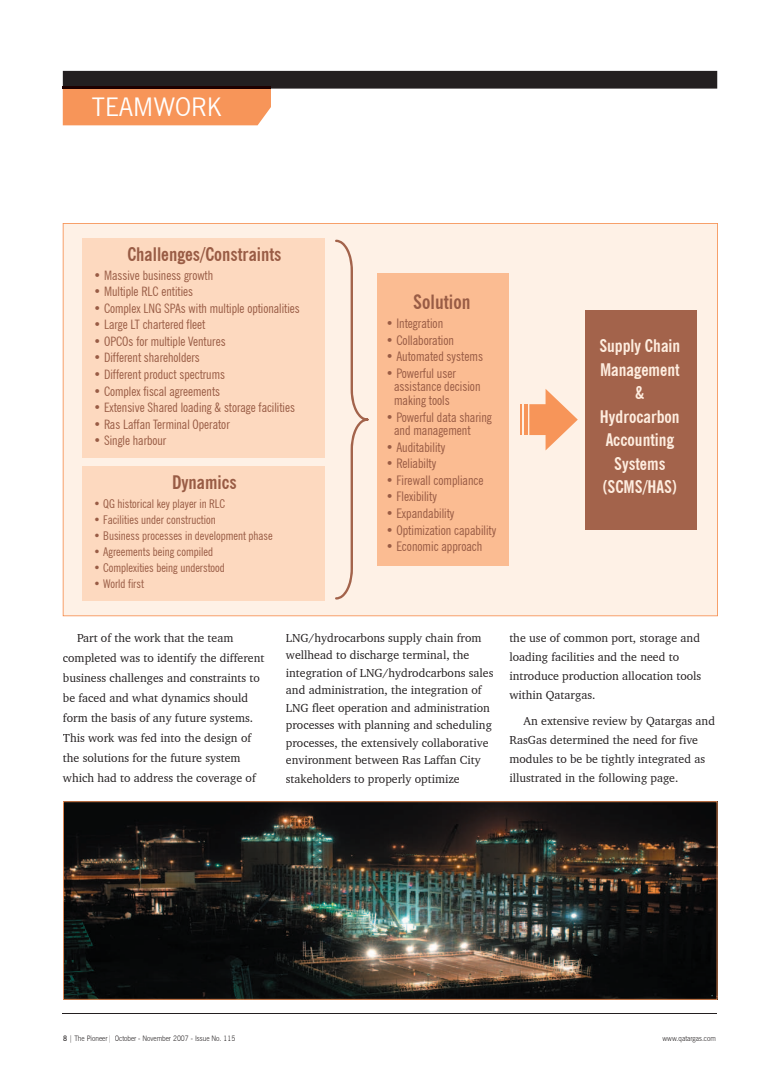
<style>
.page{position:relative;width:780px;height:1088px;background:#fff}
.page>*{position:absolute;margin:0;border:0;box-sizing:border-box;transform-origin:0 0}
.t1{font:25.75px "News Gothic BT";color:#fff;scale:.93 1}
.t2{font:700 condensed 19.62px "News Gothic BT";color:#995c45}
.t3{font:700 condensed 18.62px "News Gothic BT";color:#995c45}
.t4{font:700 condensed 17.38px/23.5px "News Gothic BT";color:#feeddf;text-align:center}
.t5{font:condensed 13.25px/13.8px "News Gothic BT";color:#995c45}
.t6{font:condensed 13px "News Gothic BT";color:#995c45}
.t7{font:condensed 12px "News Gothic BT";color:#995c45}
.t8{font:11.88px/17.6px "Charter BT";color:#231f20}
.t9{font:300 7.5px "News Gothic BT";color:#231f20;scale:.89 1}
.s1{font-weight:600}
</style>
<div class="page">
<hr style="left:63px;top:1013px;width:654px;height:1px;background:#231f20">
<svg style="left:63px;top:71px;width:654px;height:54px"></svg>
<hr style="left:63px;top:87px;width:208px;height:2px;background:#1d0000">
<div style="left:63px;top:223px;width:655px;height:393px;background:#fef1e6"></div>
<div style="left:82px;top:238px;width:242px;height:220px;background:#fdd9bf"></div>
<div style="left:82px;top:466px;width:242px;height:135px;background:#fdd9bf"></div>
<svg style="left:335px;top:240px;width:33px;height:359px;background:#f6e6da"></svg>
<div style="left:377px;top:273px;width:131px;height:293px;background:#fbbc92"></div>
<svg style="left:529px;top:389px;width:48px;height:61px;background:#fac29e"></svg>
<hr style="left:524px;top:404px;width:3px;height:31px;background:#f79559">
<hr style="left:520px;top:404px;width:2px;height:31px;background:#f79559">
<div style="left:585px;top:310px;width:111px;height:220px;background:#a3634b"></div>
<img style="left:63px;top:801px;width:654px;height:199px">
<h1 class="t1" style="left:92px;top:91px;width:141px">TEAMWORK</h1>
<h3 class="t3" style="left:127px;top:243px;width:155px">Challenges/Constraints</h3>
<p class="t6" style="left:93px;top:267px;width:121px">• Massive business growth</p>
<p class="t6" style="left:93px;top:284px;width:101px">• Multiple RLC entities</p>
<p class="t6" style="left:93px;top:300px;width:208px">• Complex LNG SPAs with multiple optionalities</p>
<p class="t6" style="left:93px;top:317px;width:113px">• Large LT chartered fleet</p>
<p class="t6" style="left:93px;top:333px;width:133px">• OPCOs for multiple Ventures</p>
<p class="t6" style="left:93px;top:350px;width:108px">• Different shareholders</p>
<p class="t6" style="left:93px;top:366px;width:133px">• Different product spectrums</p>
<p class="t6" style="left:93px;top:383px;width:128px">• Complex fiscal agreements</p>
<p class="t6" style="left:93px;top:399px;width:203px">• Extensive Shared loading &amp; storage facilities</p>
<p class="t6" style="left:93px;top:416px;width:138px">• Ras Laffan Terminal Operator</p>
<p class="t6" style="left:93px;top:433px;width:74px">• Single harbour</p>
<h3 class="t3" style="left:172px;top:470px;width:66px">Dynamics</h3>
<p class="t7" style="left:93px;top:496px;width:133px">• QG historical key player in RLC</p>
<p class="t7" style="left:93px;top:512px;width:124px">• Facilities under construction</p>
<p class="t7" style="left:93px;top:528px;width:181px">• Business processes in development phase</p>
<p class="t7" style="left:93px;top:544px;width:121px">• Agreements being compiled</p>
<p class="t7" style="left:93px;top:560px;width:133px">• Complexities being understood</p>
<p class="t7" style="left:93px;top:576px;width:52px">• World first</p>
<h2 class="t2" style="left:413px;top:290px;width:59px">Solution</h2>
<p class="t5" style="left:385px;top:316px;width:59px">• Integration</p>
<p class="t5" style="left:385px;top:333px;width:70px">• Collaboration</p>
<p class="t5" style="left:385px;top:349px;width:99px">• Automated systems</p>
<p class="t5" style="left:394px;top:366px;width:88px;text-indent:-8px">• Powerful user assistance decision making tools</p>
<p class="t5" style="left:394px;top:410px;width:99px;text-indent:-8px">• Powerful data sharing and management</p>
<p class="t5" style="left:385px;top:440px;width:61px">• Auditability</p>
<p class="t5" style="left:385px;top:457px;width:52px">• Reliabilty</p>
<p class="t5" style="left:385px;top:473px;width:99px">• Firewall compliance</p>
<p class="t5" style="left:385px;top:490px;width:53px">• Flexibility</p>
<p class="t5" style="left:385px;top:506px;width:70px">• Expandability</p>
<p class="t5" style="left:385px;top:523px;width:112px">• Optimization capability</p>
<p class="t5" style="left:385px;top:539px;width:98px">• Economic approach</p>
<h3 class="t4" style="left:599px;top:334px;width:82px">Supply Chain<br>Management &amp;<br>Hydrocarbon<br>Accounting<br>Systems (SCMS/HAS)</h3>
<p class="t8" style="left:63px;top:627px;width:203px;line-height:20px;text-indent:14px">Part of the work that the team completed was to identify the different business challenges and constraints to be faced and what dynamics should form the basis of any future systems.<br>This work was fed into the design of the solutions for the future system which had to address the coverage of</p>
<p class="t8" style="left:509px;top:628px;width:193px;line-height:19px">the use of common port, storage and loading facilities and the need to introduce production allocation tools within Qatargas.</p>
<p class="t8" style="left:286px;top:628px;width:209px">LNG/hydrocarbons supply chain from wellhead to discharge terminal, the integration of LNG/hydrodcarbons sales and administration, the integration of LNG fleet operation and administration processes with planning and scheduling processes, the extensively collaborative environment between Ras Laffan City stakeholders to properly optimize</p>
<p class="t8" style="left:509px;top:711px;width:207px;line-height:19px;text-indent:14px">An extensive review by Qatargas and RasGas determined the need for five modules to be be tightly integrated as illustrated in the following page.</p>
<p class="t9" style="left:63px;top:1033px;width:195px"><span class="s1">8</span> | The Pioneer| October - November 2007 - Issue No. 115</p>
<p class="t9" style="left:662px;top:1033px;width:62px">www.qatargas.com</p>
</div>
